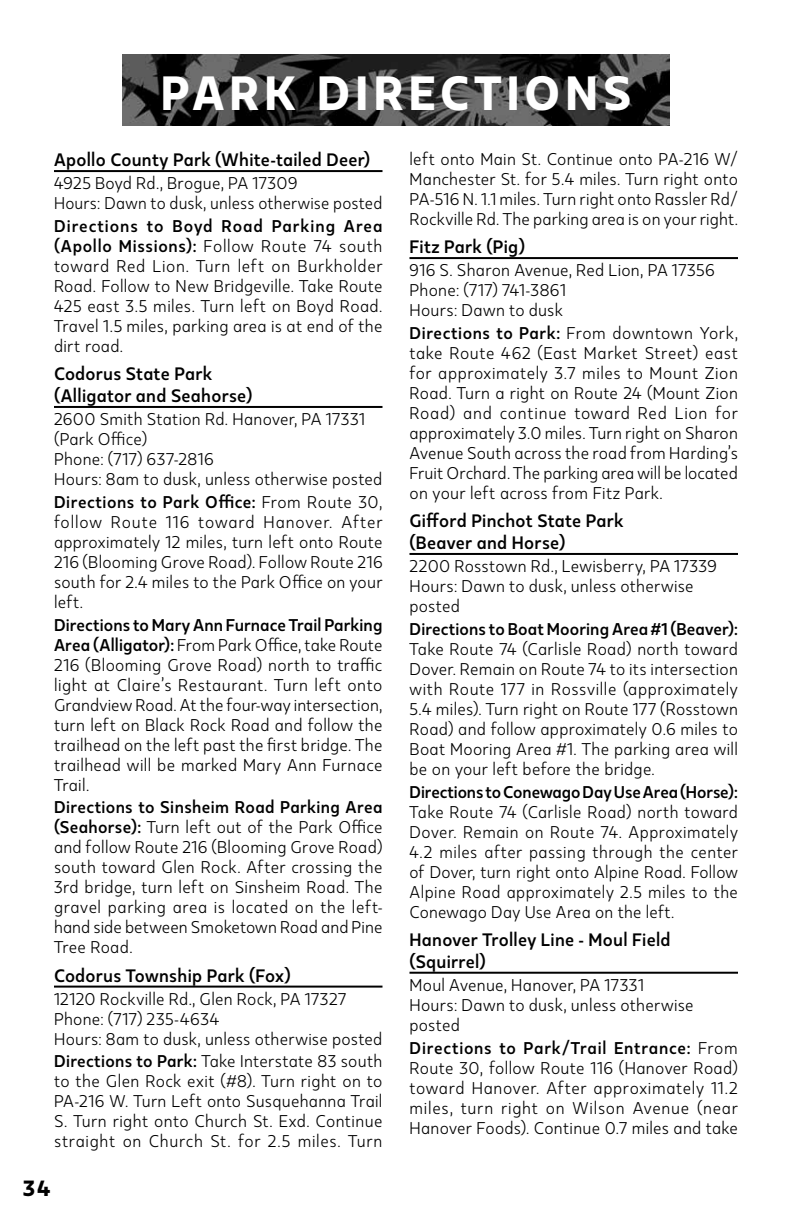
<style>
.page{position:relative;width:792px;height:1224px;background:#fff}
.page>*{position:absolute;margin:0;border:0;box-sizing:border-box;transform-origin:0 0}
.t1{font:800 48px "Kappa Display";letter-spacing:.105em;color:#fff}
.t2{font:800 22px "Kappa Display";color:#000}
.t3{font:700 18px/22px "Kappa Display";letter-spacing:.015em;color:#000}
.t4{font:17px/20px "Kappa Display";letter-spacing:.015em;color:#000;text-align:justify}
.t5{font:700 17px "Kappa Display";color:#000}
.s1{font-weight:700}
</style>
<div class="page">
<hr style="left:54px;top:170px;width:328px;height:2px;background:#000">
<hr style="left:54px;top:406px;width:328px;height:2px;background:#000">
<hr style="left:54px;top:986px;width:328px;height:2px;background:#000">
<hr style="left:410px;top:257px;width:328px;height:2px;background:#000">
<hr style="left:410px;top:553px;width:328px;height:2px;background:#000">
<hr style="left:410px;top:972px;width:328px;height:2px;background:#000">
<img style="left:122px;top:54px;width:548px;height:72px">
<h1 class="t1" style="left:161px;top:62px;width:472px">PARK DIRECTIONS</h1>
<p class="t3" style="left:54px;top:148px;width:318px">Apollo County Park (White-tailed Deer)</p>
<p class="t4" style="left:54px;top:173px;width:330px">4925 Boyd Rd., Brogue, PA 17309<br>Hours: Dawn to dusk, unless otherwise posted</p>
<p class="t4" style="left:54px;top:216px;width:330px"><span class="s1">Directions to Boyd Road Parking Area (Apollo Missions):</span> Follow Route 74 south toward Red Lion. Turn left on Burkholder Road. Follow to New Bridgeville. Take Route 425 east 3.5 miles. Turn left on Boyd Road.<br>Travel 1.5 miles, parking area is at end of the dirt road.</p>
<p class="t3" style="left:54px;top:362px;width:200px">Codorus State Park (Alligator and Seahorse)</p>
<p class="t4" style="left:54px;top:409px;width:330px;text-align:left">2600 Smith Station Rd. Hanover, PA 17331 (Park Office)<br>Phone: (717) 637-2816<br>Hours: 8am to dusk, unless otherwise posted</p>
<p class="t4" style="left:54px;top:491px;width:330px"><span class="s1">Directions to Park Office:</span> From Route 30, follow Route 116 toward Hanover. After approximately 12 miles, turn left onto Route 216 (Blooming Grove Road). Follow Route 216 south for 2.4 miles to the Park Office on your left.</p>
<p class="t4" style="left:54px;top:614px;width:330px"><span class="s1">Directions to Mary Ann Furnace Trail Parking Area (Alligator):</span> From Park Office, take Route 216 (Blooming Grove Road) north to traffic light at Claire’s Restaurant. Turn left onto Grandview Road. At the four-way intersection, turn left on Black Rock Road and follow the trailhead on the left past the first bridge. The trailhead will be marked Mary Ann Furnace Trail.</p>
<p class="t4" style="left:54px;top:797px;width:330px"><span class="s1">Directions to Sinsheim Road Parking Area (Seahorse):</span> Turn left out of the Park Office and follow Route 216 (Blooming Grove Road) south toward Glen Rock. After crossing the 3rd bridge, turn left on Sinsheim Road. The gravel parking area is located on the left&shy;hand side between Smoketown Road and Pine Tree Road.</p>
<p class="t3" style="left:54px;top:964px;width:238px">Codorus Township Park (Fox)</p>
<p class="t4" style="left:54px;top:988px;width:330px;text-align:left">12120 Rockville Rd., Glen Rock, PA 17327<br>Phone: (717) 235-4634<br>Hours: 8am to dusk, unless otherwise posted</p>
<p class="t4" style="left:54px;top:1051px;width:330px"><span class="s1">Directions to Park:</span> Take Interstate 83 south to the Glen Rock exit (#8). Turn right on to PA-216 W. Turn Left onto Susquehanna Trail S. Turn right onto Church St. Exd. Continue straight on Church St. for 2.5 miles. Turn</p>
<p class="t2" style="left:23px;top:1174px;width:29px">34</p>
<p class="t4" style="left:410px;top:149px;width:330px">left onto Main St. Continue onto PA-216 W/ Manchester St. for 5.4 miles. Turn right onto PA-516 N. 1.1 miles. Turn right onto Rassler Rd/ Rockville Rd. The parking area is on your right.</p>
<p class="t3" style="left:410px;top:235px;width:117px">Fitz Park (Pig)</p>
<p class="t4" style="left:410px;top:260px;width:307px;text-align:left">916 S. Sharon Avenue, Red Lion, PA 17356<br>Phone: (717) 741-3861<br>Hours: Dawn to dusk</p>
<p class="t4" style="left:410px;top:323px;width:330px"><span class="s1">Directions to Park:</span> From downtown York, take Route 462 (East Market Street) east for approximately 3.7 miles to Mount Zion Road. Turn a right on Route 24 (Mount Zion Road) and continue toward Red Lion for approximately 3.0 miles. Turn right on Sharon Avenue South across the road from Harding’s Fruit Orchard. The parking area will be located on your left across from Fitz Park.</p>
<p class="t3" style="left:410px;top:509px;width:215px">Gifford Pinchot State Park (Beaver and Horse)</p>
<p class="t4" style="left:410px;top:556px;width:309px;text-align:left">2200 Rosstown Rd., Lewisberry, PA 17339<br>Hours: Dawn to dusk, unless otherwise posted</p>
<p class="t5" style="left:410px;top:618px;width:330px">Directions to Boat Mooring Area #1 (Beaver):</p>
<p class="t4" style="left:410px;top:638px;width:330px">Take Route 74 (Carlisle Road) north toward Dover. Remain on Route 74 to its intersection with Route 177 in Rossville (approximately 5.4 miles). Turn right on Route 177 (Rosstown Road) and follow approximately 0.6 miles to Boat Mooring Area #1. The parking area will be on your left before the bridge.</p>
<p class="t5" style="left:410px;top:781px;width:330px">Directions to Conewago Day Use Area (Horse):</p>
<p class="t4" style="left:410px;top:801px;width:330px">Take Route 74 (Carlisle Road) north toward Dover. Remain on Route 74. Approximately 4.2 miles after passing through the center of Dover, turn right onto Alpine Road. Follow Alpine Road approximately 2.5 miles to the Conewago Day Use Area on the left.</p>
<p class="t3" style="left:410px;top:928px;width:263px">Hanover Trolley Line - Moul Field (Squirrel)</p>
<p class="t4" style="left:410px;top:974px;width:286px;text-align:left">Moul Avenue, Hanover, PA 17331<br>Hours: Dawn to dusk, unless otherwise posted</p>
<p class="t4" style="left:410px;top:1037px;width:330px"><span class="s1">Directions to Park/Trail Entrance:</span> From Route 30, follow Route 116 (Hanover Road) toward Hanover. After approximately 11.2 miles, turn right on Wilson Avenue (near Hanover Foods). Continue 0.7 miles and take</p>
</div>
